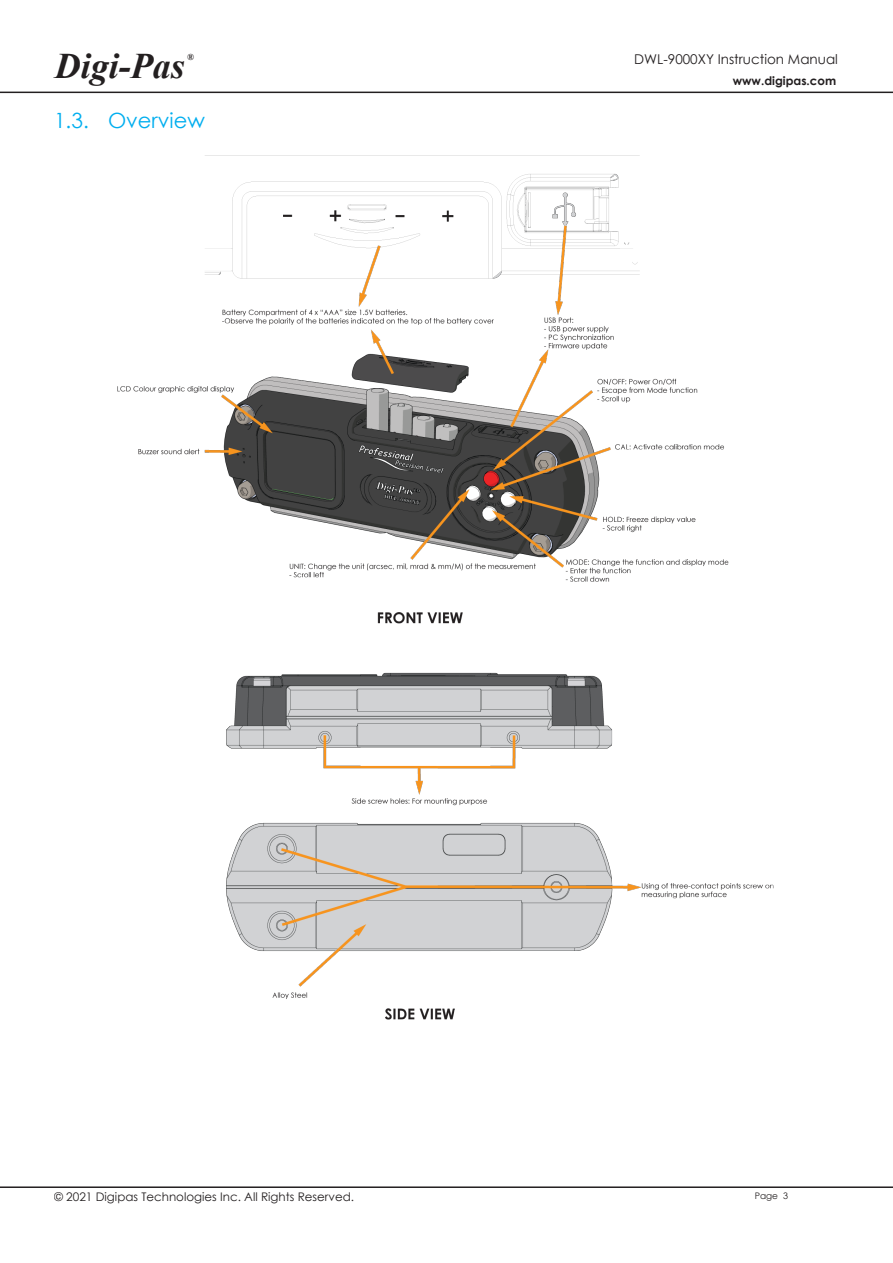
<style>
.page{position:relative;width:893px;height:1263px;background:#fff}
.page>*{position:absolute;margin:0;border:0;box-sizing:border-box;transform-origin:0 0}
.t1{font:italic 700 36px "Times New Roman";color:#231f20}
.t2{font:21px "Century Gothic";color:#00aeef}
.t3{font:13.5px "Century Gothic";color:#231f20}
.t4{font:11.85px "Century Gothic";color:#231f20}
.t5{font:700 11.85px "Century Gothic";color:#231f20}
.t6{font:9px "Century Gothic";color:#231f20}
.t7{font:italic 700 9px "Times New Roman";color:#231f20}
</style>
<div class="page">
<hr style="left:0;top:92px;width:893px;height:1px;background:#231f20">
<hr style="left:0;top:1186px;width:893px;height:2px;background:#231f20">
<img style="left:117px;top:155px;width:657px;height:865px">
<h1 class="t1" style="left:55px;top:41px;width:131px">Digi-Pas</h1>
<p class="t7" style="left:187px;top:51px;width:8px">®</p>
<p class="t2" style="left:54px;top:105px;width:152px">1.3. Overview</p>
<p class="t3" style="left:634px;top:50px;width:205px">DWL-9000XY Instruction Manual</p>
<p class="t5" style="left:733px;top:72px;width:105px">www.digipas.com</p>
<p class="t4" style="left:54px;top:1189px;width:301px">© 2021 Digipas Technologies Inc. All Rights Reserved.</p>
<p class="t6" style="left:755px;top:1189px;width:35px">Page 3</p>
</div>
